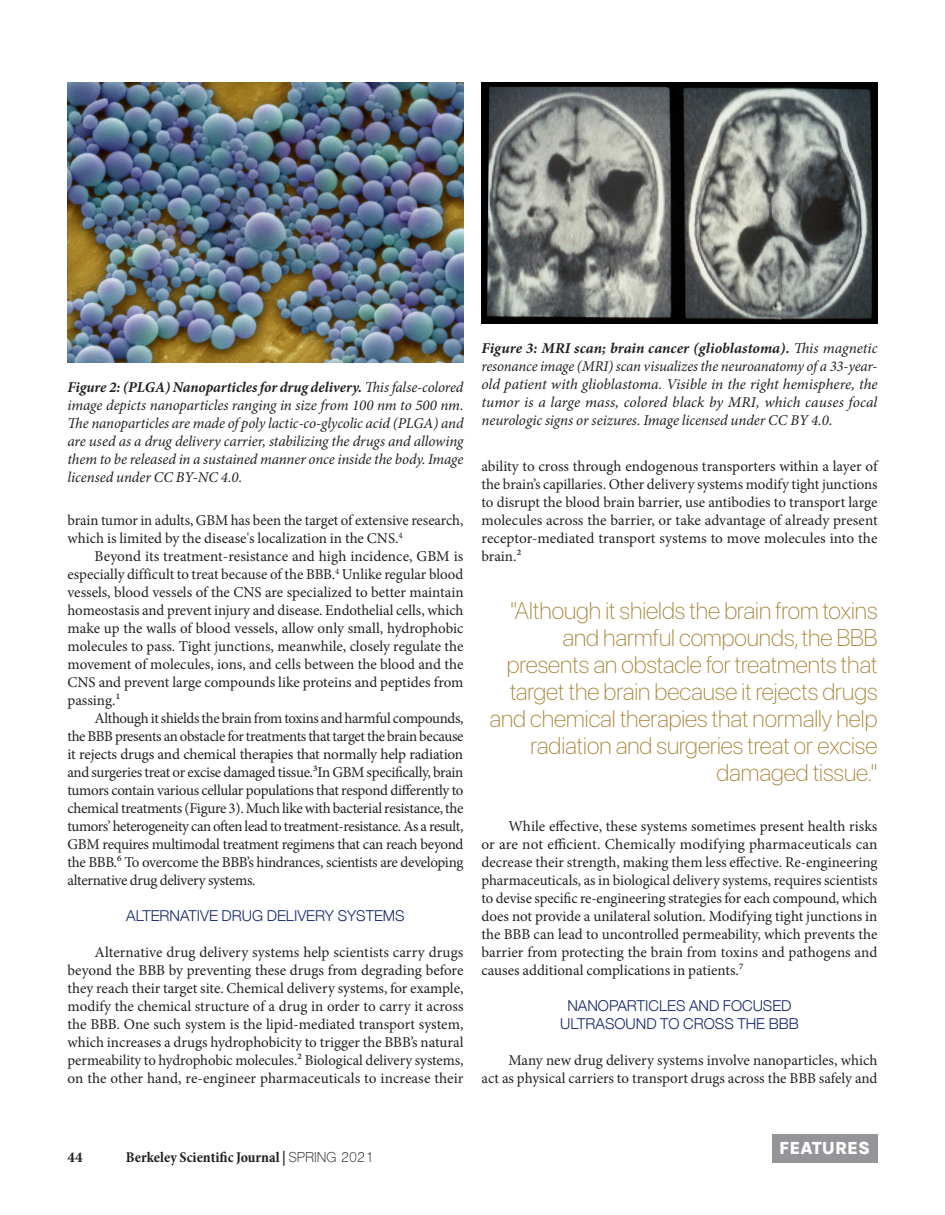
<style>
.page{position:relative;width:945px;height:1215px;background:#fff}
.page>*{position:absolute;margin:0;border:0;box-sizing:border-box;transform-origin:0 0}
.Pull_Quotes{font:100 24px/27px "SF Pro Display";color:#a47d2d;text-align:right}
.t1{font:800 18px "Karla";color:#fff}
.t2{font:15px/18px "Minion Pro";color:#231f20;text-align:justify}
.t3{font:italic 15px/18px "Minion Pro";letter-spacing:-.005em;color:#231f20;text-align:justify}
.Section_Titles{font:300 15px "Helvetica Neue";color:#152869}
.t4{font:700 condensed 15px "Minion Pro";color:#231f20}
.t5{font:700 15px "Minion Pro";color:#231f20}
.s1{font-weight:700}
.s2{font-family:"Shree Dev 0714";font-weight:400;font-stretch:normal;font-size:13.5px}
</style>
<div class="page">
<img style="left:68px;top:82px;width:396px;height:281px">
<img style="left:482px;top:82px;width:396px;height:242px">
<div style="left:772px;top:1134px;width:106px;height:28px;background:#939598"></div>
<p class="t3" style="left:68px;top:378px;width:398px"><span class="s1">Figure 2: (PLGA) Nanoparticles for drug delivery.</span> This false-colored image depicts nanoparticles ranging in size from 100 nm to 500 nm.<br>The nanoparticles are made of poly lactic-co-glycolic acid (PLGA) and are used as a drug delivery carrier, stabilizing the drugs and allowing them to be released in a sustained manner once inside the body. Image licensed under CC BY-NC 4.0.</p>
<p class="t2" style="left:68px;top:511px;width:397px">brain tumor in adults, GBM has been the target of extensive research, which is limited by the disease's localization in the CNS.<sup>4</sup></p>
<p class="t2" style="left:68px;top:547px;width:398px;text-indent:27px">Beyond its treatment-resistance and high incidence, GBM is especially difficult to treat because of the BBB.<sup>4</sup> Unlike regular blood vessels, blood vessels of the CNS are specialized to better maintain homeostasis and prevent injury and disease. Endothelial cells, which make up the walls of blood vessels, allow only small, hydrophobic molecules to pass. Tight junctions, meanwhile, closely regulate the movement of molecules, ions, and cells between the blood and the CNS and prevent large compounds like proteins and peptides from passing.1</p>
<p class="t2" style="left:68px;top:709px;width:398px;text-indent:27px">Although it shields the brain from toxins and harmful compounds, the BBB presents an obstacle for treatments that target the brain because it rejects drugs and chemical therapies that normally help radiation and surgeries treat or excise damaged tissue.3In GBM specifically, brain tumors contain various cellular populations that respond differently to chemical treatments (Figure 3). Much like with bacterial resistance, the tumors’ heterogeneity can often lead to treatment-resistance. As a result, GBM requires multimodal treatment regimens that can reach beyond the BBB.⁶ To overcome the BBB’s hindrances, scientists are developing alternative drug delivery systems.</p>
<p class="Section_Titles" style="left:126px;top:903px;width:280px">ALTERNATIVE DRUG DELIVERY SYSTEMS</p>
<p class="t2" style="left:68px;top:943px;width:398px;text-indent:27px">Alternative drug delivery systems help scientists carry drugs beyond the BBB by preventing these drugs from degrading before they reach their target site. Chemical delivery systems, for example, modify the chemical structure of a drug in order to carry it across the BBB. One such system is the lipid-mediated transport system, which increases a drugs hydrophobicity to trigger the BBB’s natural permeability to hydrophobic molecules.2 Biological delivery systems, on the other hand, re-engineer pharmaceuticals to increase their</p>
<p class="t3" style="left:482px;top:339px;width:398px"><span class="s1">Figure 3: MRI scan; brain cancer (glioblastoma).</span> This magnetic resonance image (MRI) scan visualizes the neuroanatomy of a 33-year&shy;old patient with glioblastoma. Visible in the right hemisphere, the tumor is a large mass, colored black by MRI, which causes focal neurologic signs or seizures. Image licensed under CC BY 4.0.</p>
<p class="t2" style="left:482px;top:457px;width:398px">ability to cross through endogenous transporters within a layer of the brain’s capillaries. Other delivery systems modify tight junctions to disrupt the blood brain barrier, use antibodies to transport large molecules across the barrier, or take advantage of already present receptor-mediated transport systems to move molecules into the brain.2</p>
<p class="Pull_Quotes" style="left:489px;top:598px;width:390px">"Although it shields the brain from toxins and harmful compounds, the BBB presents an obstacle for treatments that target the brain because it rejects drugs and chemical therapies that normally help radiation and surgeries treat or excise damaged tissue."</p>
<p class="t2" style="left:482px;top:817px;width:398px;text-indent:27px">While effective, these systems sometimes present health risks or are not efficient. Chemically modifying pharmaceuticals can decrease their strength, making them less effective. Re-engineering pharmaceuticals, as in biological delivery systems, requires scientists to devise specific re-engineering strategies for each compound, which does not provide a unilateral solution. Modifying tight junctions in the BBB can lead to uncontrolled permeability, which prevents the barrier from protecting the brain from toxins and pathogens and causes additional complications in patients.⁷</p>
<p class="Section_Titles" style="left:567px;top:994px;width:226px">NANOPARTICLES AND FOCUSED</p>
<p class="Section_Titles" style="left:560px;top:1012px;width:240px">ULTRASOUND TO CROSS THE BBB</p>
<p class="t2" style="left:482px;top:1051px;width:398px;text-align:right">Many new drug delivery systems involve nanoparticles, which<br>act as physical carriers to transport drugs across the BBB safely and</p>
<p class="t5" style="left:68px;top:1147px;width:16px">44</p>
<p class="t4" style="left:126px;top:1147px;width:249px">Berkeley Scientific Journal | <span class="s2">SPRING 2021</span></p>
<p class="t1" style="left:779px;top:1137px;width:93px">FEATURES</p>
</div>
